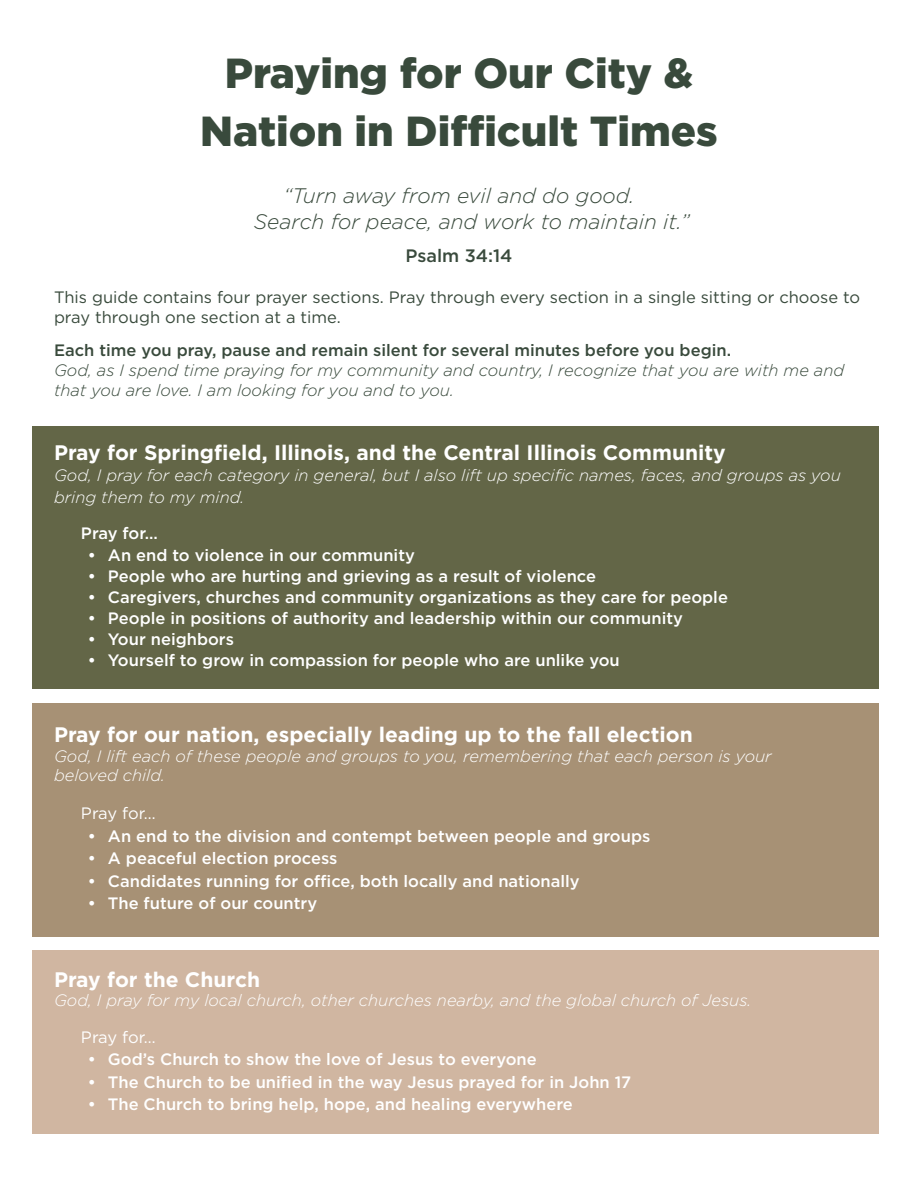
<style>
.page{position:relative;width:918px;height:1188px;background:#fff}
.page>*{position:absolute;margin:0;border:0;box-sizing:border-box;transform-origin:0 0}
.t1{font:900 42px/58.5px "Gotham";color:#394a3c;text-align:center}
.t2{font:700 21px "Gotham";color:#fff}
.t3{font:italic 300 21px/25.2px "Gotham";color:#394a3c}
.t4{font:500 18px "Gotham";color:#394a3c}
.t5{font:500 16.5px "Gotham";color:#fff}
.t6{font:italic 300 16.5px/21px "Gotham";color:#fff}
.t7{font:italic 300 16.5px/19.8px "Gotham";color:#394a3c}
.t8{font:16.5px/19.8px "Gotham";color:#394a3c}
.t9{font:500 16.5px "Gotham";color:#394a3c}
.t10{font:16.5px "Gotham";letter-spacing:-.01em;color:#fff}
</style>
<div class="page">
<div style="left:32px;top:427px;width:847px;height:262px;background:#636647"></div>
<div style="left:32px;top:703px;width:847px;height:234px;background:#a79175"></div>
<div style="left:32px;top:951px;width:847px;height:183px;background:#d0b6a1"></div>
<h1 class="t1" style="left:200px;top:43px;width:519px">Praying for Our City &amp;<br>Nation in Difficult Times</h1>
<p class="t3" style="left:254px;top:183px;width:437px;text-indent:30px">“Turn away from evil and do good.<br>Search for peace, and work to maintain it.”</p>
<p class="t4" style="left:405px;top:243px;width:109px">Psalm 34:14</p>
<p class="t8" style="left:54px;top:287px;width:808px">This guide contains four prayer sections. Pray through every section in a single sitting or choose to pray through one section at a time.</p>
<p class="t9" style="left:54px;top:339px;width:679px">Each time you pray, pause and remain silent for several minutes before you begin.</p>
<p class="t7" style="left:54px;top:360px;width:792px">God, as I spend time praying for my community and country, I recognize that you are with me and that you are love. I am looking for you and to you.</p>
<p class="t2" style="left:54px;top:439px;width:673px">Pray for Springfield, Illinois, and the Central Illinois Community</p>
<p class="t6" style="left:54px;top:465px;width:788px">God, I pray for each category in general, but I also lift up specific names, faces, and groups as you bring them to my mind.</p>
<p class="t5" style="left:81px;top:522px;width:78px">Pray for…</p>
<p class="t5" style="left:88px;top:545px;width:329px">• An end to violence in our community</p>
<p class="t5" style="left:88px;top:566px;width:510px">• People who are hurting and grieving as a result of violence</p>
<p class="t5" style="left:88px;top:587px;width:642px">• Caregivers, churches and community organizations as they care for people</p>
<p class="t5" style="left:88px;top:608px;width:597px">• People in positions of authority and leadership within our community</p>
<p class="t5" style="left:88px;top:629px;width:148px">• Your neighbors</p>
<p class="t5" style="left:88px;top:650px;width:534px">• Yourself to grow in compassion for people who are unlike you</p>
<p class="t2" style="left:54px;top:721px;width:640px">Pray for our nation, especially leading up to the fall election</p>
<p class="t6" style="left:54px;top:746px;width:719px;line-height:19.8px">God, I lift each of these people and groups to you, remembering that each person is your beloved child.</p>
<p class="t10" style="left:81px;top:803px;width:76px">Pray for…</p>
<p class="t5" style="left:88px;top:825px;width:564px">• An end to the division and contempt between people and groups</p>
<p class="t5" style="left:88px;top:848px;width:251px">• A peaceful election process</p>
<p class="t5" style="left:88px;top:870px;width:494px">• Candidates running for office, both locally and nationally</p>
<p class="t5" style="left:88px;top:893px;width:231px">• The future of our country</p>
<p class="t2" style="left:54px;top:965px;width:208px">Pray for the Church</p>
<p class="t6" style="left:54px;top:990px;width:699px">God, I pray for my local church, other churches nearby, and the global church of Jesus.</p>
<p class="t10" style="left:81px;top:1026px;width:76px">Pray for…</p>
<p class="t5" style="left:88px;top:1049px;width:451px">• God’s Church to show the love of Jesus to everyone</p>
<p class="t5" style="left:88px;top:1071px;width:545px">• The Church to be unified in the way Jesus prayed for in John 17</p>
<p class="t5" style="left:88px;top:1094px;width:487px">• The Church to bring help, hope, and healing everywhere</p>
</div>
